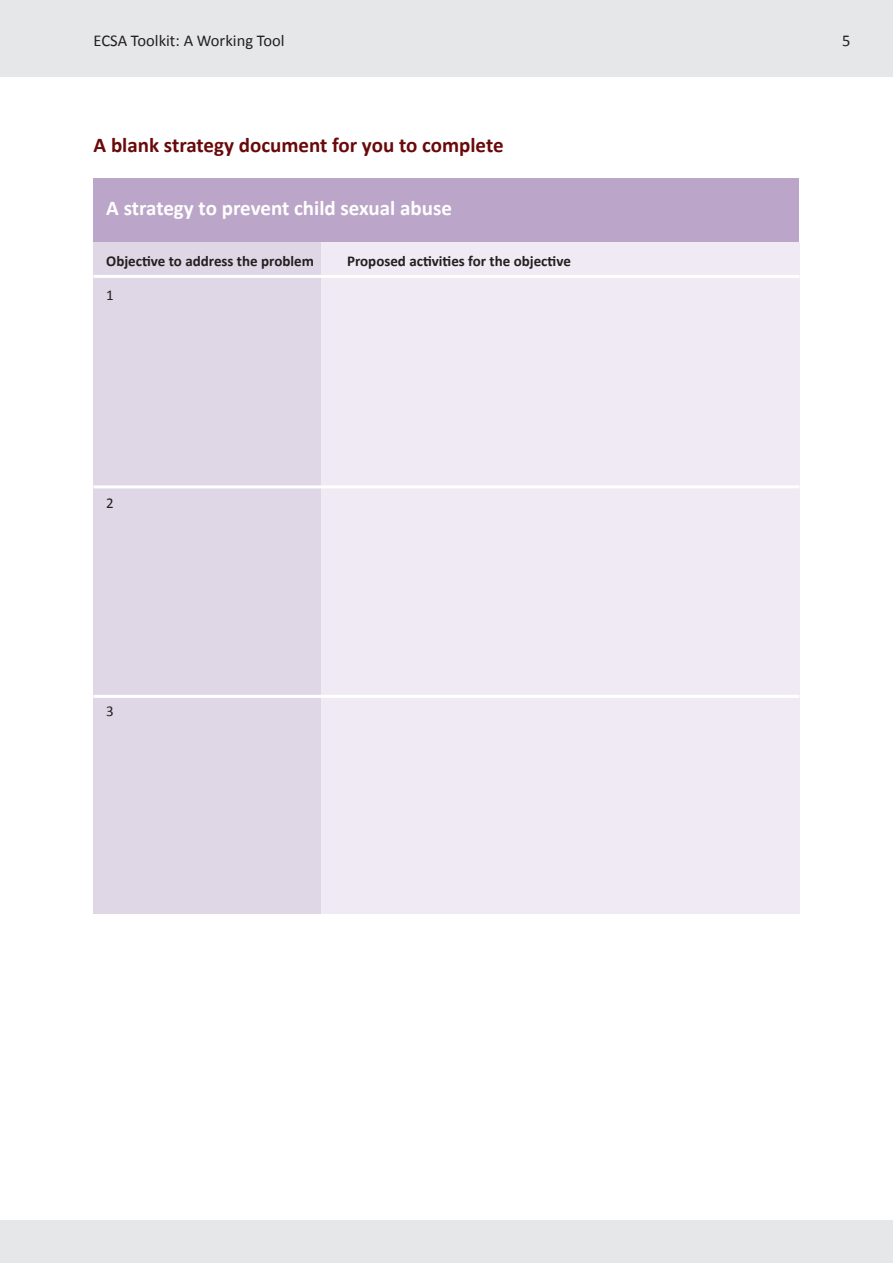
<style>
.page{position:relative;width:893px;height:1263px;background:#fff}
.page>*{position:absolute;margin:0;border:0;box-sizing:border-box;transform-origin:0 0}
.Body_Copy{font:700 21px "Calibri";color:#6a090a}
.Body_Copy-2{font:700 21px "Calibri";color:#fff}
.t1{font:16.5px "Calibri";color:#231f20}
.Body_Copy-3{font:700 15px "Calibri";color:#231f20}
.Body_Copy-4{font:15px "Calibri";color:#231f20}
</style>
<div class="page">
<div style="left:0;top:0;width:893px;height:77px;background:#e6e7e9"></div>
<div style="left:94px;top:242px;width:227px;height:672px;background:#e0d7e6"></div>
<div style="left:321px;top:242px;width:478px;height:672px;background:#efeaf3"></div>
<div style="left:94px;top:179px;width:705px;height:63px;background:#bba5c8"></div>
<div style="left:0;top:1220px;width:893px;height:43px;background:#e6e7e9"></div>
<hr style="left:94px;top:275px;width:705px;height:3px;background:#fff">
<hr style="left:94px;top:485px;width:705px;height:3px;background:#fff">
<hr style="left:94px;top:695px;width:705px;height:3px;background:#fff">
<p class="t1" style="left:94px;top:29px;width:193px">ECSA Toolkit: A Working Tool</p>
<p class="t1" style="left:842px;top:29px;width:10px">5</p>
<p class="Body_Copy" style="left:94px;top:130px;width:412px">A blank strategy document for you to complete</p>
<p class="Body_Copy-2" style="left:106px;top:194px;width:347px">A strategy to prevent child sexual abuse</p>
<p class="Body_Copy-3" style="left:106px;top:251px;width:209px">Objective to address the problem</p>
<p class="Body_Copy-3" style="left:347px;top:251px;width:225px">Proposed activities for the objective</p>
<p class="Body_Copy-4" style="left:106px;top:284px;width:9px">1</p>
<p class="Body_Copy-4" style="left:106px;top:493px;width:9px">2</p>
<p class="Body_Copy-4" style="left:106px;top:701px;width:9px">3</p>
</div>
